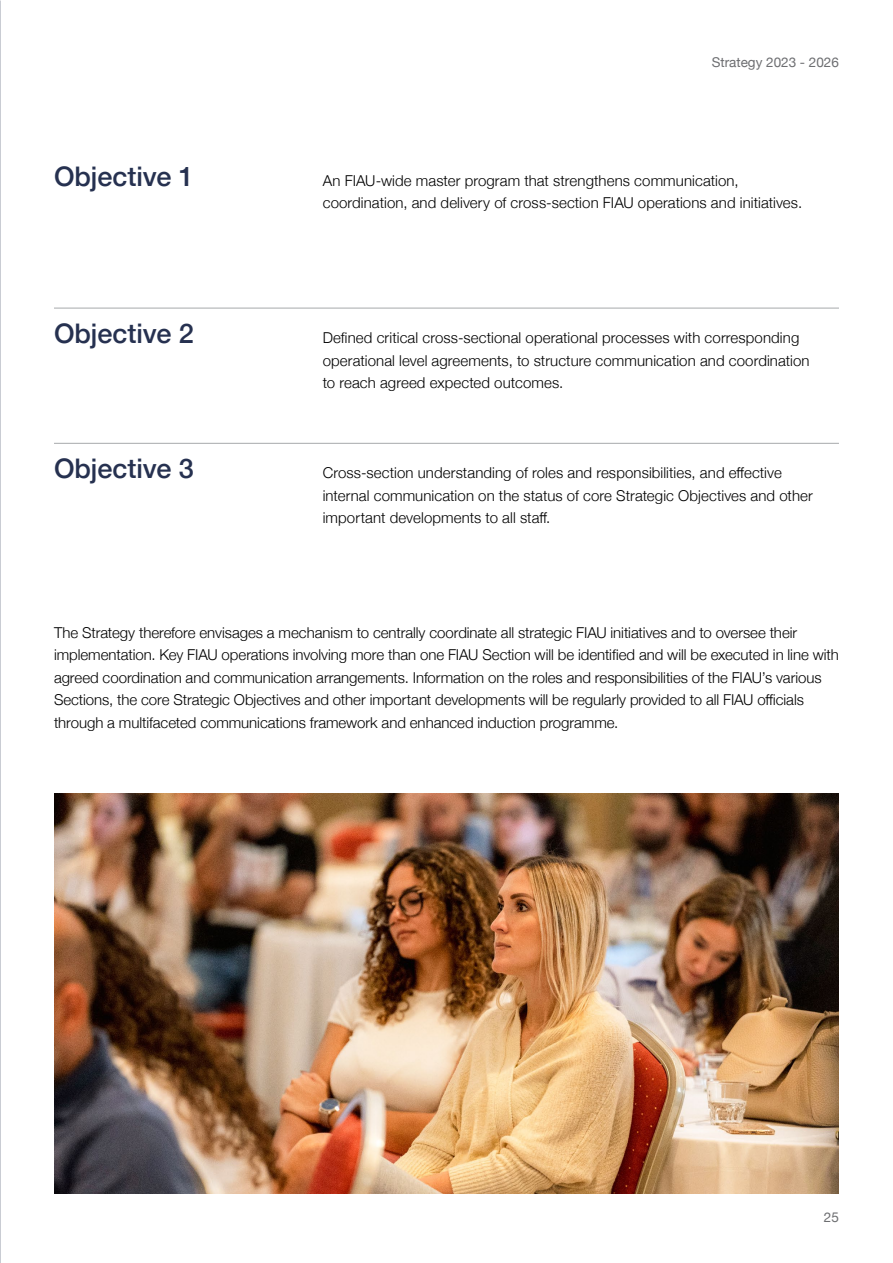
<style>
.page{position:relative;width:893px;height:1263px;background:#fff}
.page>*{position:absolute;margin:0;border:0;box-sizing:border-box;transform-origin:0 0}
.t1{font:500 27px "Helvetica Neue";letter-spacing:-.005em;color:#263150}
.t2{font:300 15px/22.5px "Helvetica Neue";color:#000}
.t3{font:13.5px "Helvetica Neue";color:#6d6e71}
</style>
<div class="page">
<hr style="left:54px;top:308px;width:785px;height:1px;background:#a7a9ac">
<hr style="left:54px;top:443px;width:785px;height:1px;background:#a7a9ac">
<img style="left:54px;top:793px;width:785px;height:401px">
<h1 class="t1" style="left:54px;top:154px;width:141px">Objective 1</h1>
<h1 class="t1" style="left:54px;top:312px;width:141px">Objective 2</h1>
<h1 class="t1" style="left:54px;top:447px;width:141px">Objective 3</h1>
<p class="t3" style="left:712px;top:52px;width:129px">Strategy 2023 - 2026</p>
<p class="t2" style="left:323px;top:168px;width:481px">An FIAU-wide master program that strengthens communication, coordination, and delivery of cross-section FIAU operations and initiatives.</p>
<p class="t2" style="left:323px;top:325px;width:488px">Defined critical cross-sectional operational processes with corresponding operational level agreements, to structure communication and coordination to reach agreed expected outcomes.</p>
<p class="t2" style="left:323px;top:460px;width:492px">Cross-section understanding of roles and responsibilities, and effective internal communication on the status of core Strategic Objectives and other important developments to all staff.</p>
<p class="t2" style="left:54px;top:620px;width:786px">The Strategy therefore envisages a mechanism to centrally coordinate all strategic FIAU initiatives and to oversee their implementation. Key FIAU operations involving more than one FIAU Section will be identified and will be executed in line with agreed coordination and communication arrangements. Information on the roles and responsibilities of the FIAU’s various Sections, the core Strategic Objectives and other important developments will be regularly provided to all FIAU officials through a multifaceted communications framework and enhanced induction programme.</p>
<p class="t3" style="left:824px;top:1207px;width:17px">25</p>
</div>
